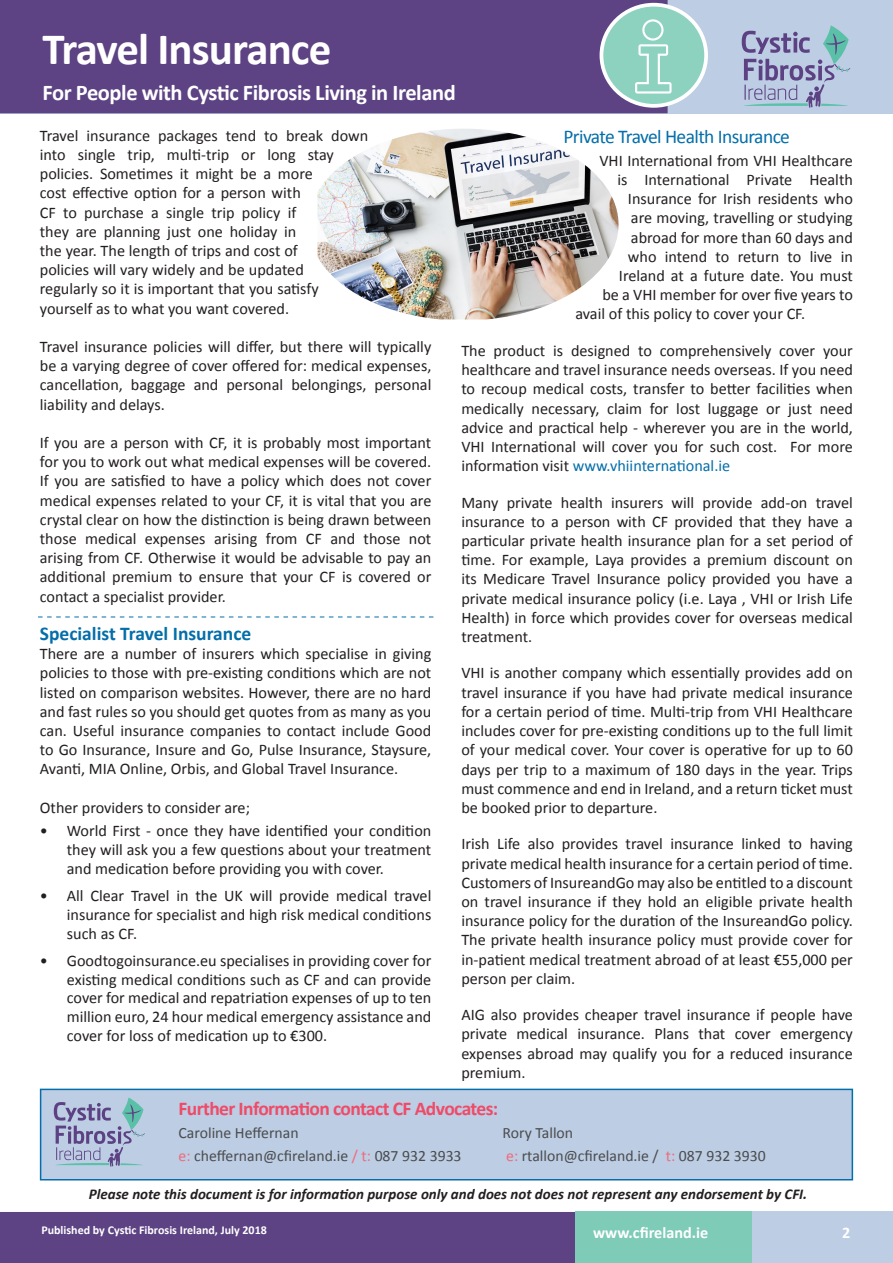
<style>
.page{position:relative;width:893px;height:1263px;background:#fff}
.page>*{position:absolute;margin:0;border:0;box-sizing:border-box;transform-origin:0 0}
.Paper_Title{font:700 45px "Calibri";letter-spacing:-.02em;color:#fff}
.Paper_Sub_title{font:700 22.5px "Calibri";letter-spacing:-.02em;color:#fff}
.Section_Head{font:700 19.5px "Calibri";letter-spacing:-.03em;color:#ef4b68}
.Body_Copy{font:19.5px "Calibri";letter-spacing:-.03em;color:#036ea9}
.t1{font:700 19.5px "Calibri";color:#036ea9}
.t2{font:16.2px/19.2px "Calibri";color:#231f20;text-align:justify}
.t3{font:700 16.2px "Calibri";color:#fff}
.Body_Copy-2{font:15.75px "Calibri";color:#4b4c4d}
.Body_Copy-3{font:italic 700 15px "Calibri";color:#231f20}
.Footer_copy{font:700 12px "Calibri";color:#fff}
.s1{color:#036ea9}
.s2{color:#f16a79}
</style>
<div class="page">
<div style="left:0;top:1212px;width:575px;height:51px;background:#5d4284"></div>
<div style="left:575px;top:1212px;width:179px;height:51px;background:#7ecbb8"></div>
<div style="left:752px;top:1212px;width:141px;height:51px;background:#bccde4"></div>
<div style="left:40px;top:1089px;width:813px;height:91px;background:#bccde4;border:2px solid #036ea9"></div>
<svg style="left:54px;top:1097px;width:91px;height:70px"></svg>
<div style="left:0;top:0;width:893px;height:113px;background:#bccde4"></div>
<div style="left:0;top:0;width:668px;height:113px;background:#5d4284"></div>
<div style="left:601px;top:5px;width:105px;height:101px;background:#8dd1bf;border-radius:50%"></div>
<svg style="left:635px;top:19px;width:37px;height:75px"></svg>
<div style="left:600px;top:3px;width:108px;height:105px;border:4px solid #fff;border-radius:50%"></div>
<svg style="left:742px;top:25px;width:109px;height:83px"></svg>
<svg style="left:38px;top:617px;width:395px;height:1px"></svg>
<img style="left:317px;top:129px;width:301px;height:190px">
<p class="Paper_Title" style="left:43px;top:21px;width:290px">Travel Insurance</p>
<p class="Paper_Sub_title" style="left:43px;top:78px;width:415px">For People with Cystic Fibrosis Living in Ireland</p>
<p class="t2" style="left:40px;top:126px;width:330px;text-align:left">Travel insurance packages tend to break down into single trip, multi-trip or long stay policies. Sometimes it might be a more<br>cost effective option for a person with<br>CF to purchase a single trip policy if<br>they are planning just one holiday in<br>the year. The length of trips and cost of<br>policies will vary widely and be updated<br>regularly so it is important that you satisfy yourself as to what you want covered.</p>
<p class="t2" style="left:40px;top:337px;width:393px">Travel insurance policies will differ, but there will typically be a varying degree of cover offered for: medical expenses, cancellation, baggage and personal belongings, personal liability and delays.</p>
<p class="t2" style="left:40px;top:433px;width:393px">If you are a person with CF, it is probably most important for you to work out what medical expenses will be covered.<br>If you are satisfied to have a policy which does not cover medical expenses related to your CF, it is vital that you are crystal clear on how the distinction is being drawn between those medical expenses arising from CF and those not arising from CF. Otherwise it would be advisable to pay an additional premium to ensure that your CF is covered or contact a specialist provider.</p>
<p class="t1" style="left:40px;top:621px;width:213px">Specialist Travel Insurance</p>
<p class="t2" style="left:40px;top:644px;width:393px">There are a number of insurers which specialise in giving policies to those with pre-existing conditions which are not listed on comparison websites. However, there are no hard and fast rules so you should get quotes from as many as you can. Useful insurance companies to contact include Good to Go Insurance, Insure and Go, Pulse Insurance, Staysure, Avanti, MIA Online, Orbis, and Global Travel Insurance.</p>
<p class="t2" style="left:40px;top:798px;width:212px">Other providers to consider are;</p>
<p class="t2" style="left:67px;top:821px;width:366px;text-indent:-27px">• World First - once they have identified your condition they will ask you a few questions about your treatment and medication before providing you with cover.</p>
<p class="t2" style="left:67px;top:886px;width:366px;text-indent:-27px">• All Clear Travel in the UK will provide medical travel insurance for specialist and high risk medical conditions such as CF.</p>
<p class="t2" style="left:67px;top:951px;width:366px;text-indent:-27px">• Goodtogoinsurance.eu specialises in providing cover for existing medical conditions such as CF and can provide cover for medical and repatriation expenses of up to ten million euro, 24 hour medical emergency assistance and cover for loss of medication up to €300.</p>
<p class="Body_Copy" style="left:563px;top:124px;width:228px">Private Travel Health Insurance</p>
<p class="t2" style="left:599px;top:151px;width:255px">VHI International from VHI Healthcare</p>
<p class="t2" style="left:617px;top:170px;width:237px">is International Private Health</p>
<p class="t2" style="left:628px;top:189px;width:226px">Insurance for Irish residents who</p>
<p class="t2" style="left:631px;top:209px;width:224px">are moving, travelling or studying</p>
<p class="t2" style="left:631px;top:228px;width:223px">abroad for more than 60 days and</p>
<p class="t2" style="left:628px;top:247px;width:226px">who intend to return to live in</p>
<p class="t2" style="left:619px;top:266px;width:235px">Ireland at a future date. You must</p>
<p class="t2" style="left:602px;top:285px;width:252px">be a VHI member for over five years to</p>
<p class="t2" style="left:575px;top:305px;width:231px">avail of this policy to cover your CF.</p>
<p class="t2" style="left:461px;top:341px;width:393px">The product is designed to comprehensively cover your healthcare and travel insurance needs overseas. If you need to recoup medical costs, transfer to better facilities when medically necessary, claim for lost luggage or just need advice and practical help - wherever you are in the world, VHI International will cover you for such cost. For more information visit <span class="s1">www.vhiinternational.ie</span></p>
<p class="t2" style="left:461px;top:493px;width:393px">Many private health insurers will provide add-on travel insurance to a person with CF provided that they have a particular private health insurance plan for a set period of time. For example, Laya provides a premium discount on its Medicare Travel Insurance policy provided you have a private medical insurance policy (i.e. Laya , VHI or Irish Life Health) in force which provides cover for overseas medical treatment.</p>
<p class="t2" style="left:461px;top:663px;width:393px">VHI is another company which essentially provides add on travel insurance if you have had private medical insurance for a certain period of time. Multi-trip from VHI Healthcare includes cover for pre-existing conditions up to the full limit of your medical cover. Your cover is operative for up to 60 days per trip to a maximum of 180 days in the year. Trips must commence and end in Ireland, and a return ticket must be booked prior to departure.</p>
<p class="t2" style="left:461px;top:834px;width:393px">Irish Life also provides travel insurance linked to having private medical health insurance for a certain period of time.</p>
<p class="t2" style="left:461px;top:873px;width:393px">Customers of InsureandGo may also be entitled to a discount on travel insurance if they hold an eligible private health insurance policy for the duration of the InsureandGo policy.<br>The private health insurance policy must provide cover for in-patient medical treatment abroad of at least €55,000 per person per claim.</p>
<p class="t2" style="left:461px;top:1005px;width:393px">AIG also provides cheaper travel insurance if people have private medical insurance. Plans that cover emergency expenses abroad may qualify you for a reduced insurance premium.</p>
<p class="Section_Head" style="left:179px;top:1096px;width:321px">Further Information contact CF Advocates:</p>
<p class="Body_Copy-2" style="left:179px;top:1123px;width:122px">Caroline Heffernan</p>
<p class="Body_Copy-2" style="left:503px;top:1123px;width:72px">Rory Tallon</p>
<p class="Body_Copy-2" style="left:179px;top:1146px;width:285px"><span class="s2">e:</span> cheffernan@cfireland.ie <span class="s2">/ t:</span> 087 932 3933</p>
<p class="Body_Copy-2" style="left:506px;top:1146px;width:261px"><span class="s2">e:</span> rtallon@cfireland.ie / <span class="s2">t:</span> 087 932 3930</p>
<p class="Body_Copy-3" style="left:89px;top:1185px;width:720px">Please note this document is for information purpose only and does not does not represent any endorsement by CFI.</p>
<p class="Footer_copy" style="left:41px;top:1223px;width:227px">Published by Cystic Fibrosis Ireland, July 2018</p>
<p class="t3" style="left:593px;top:1222px;width:117px">www.cfireland.ie</p>
<p class="t3" style="left:842px;top:1222px;width:10px">2</p>
</div>
